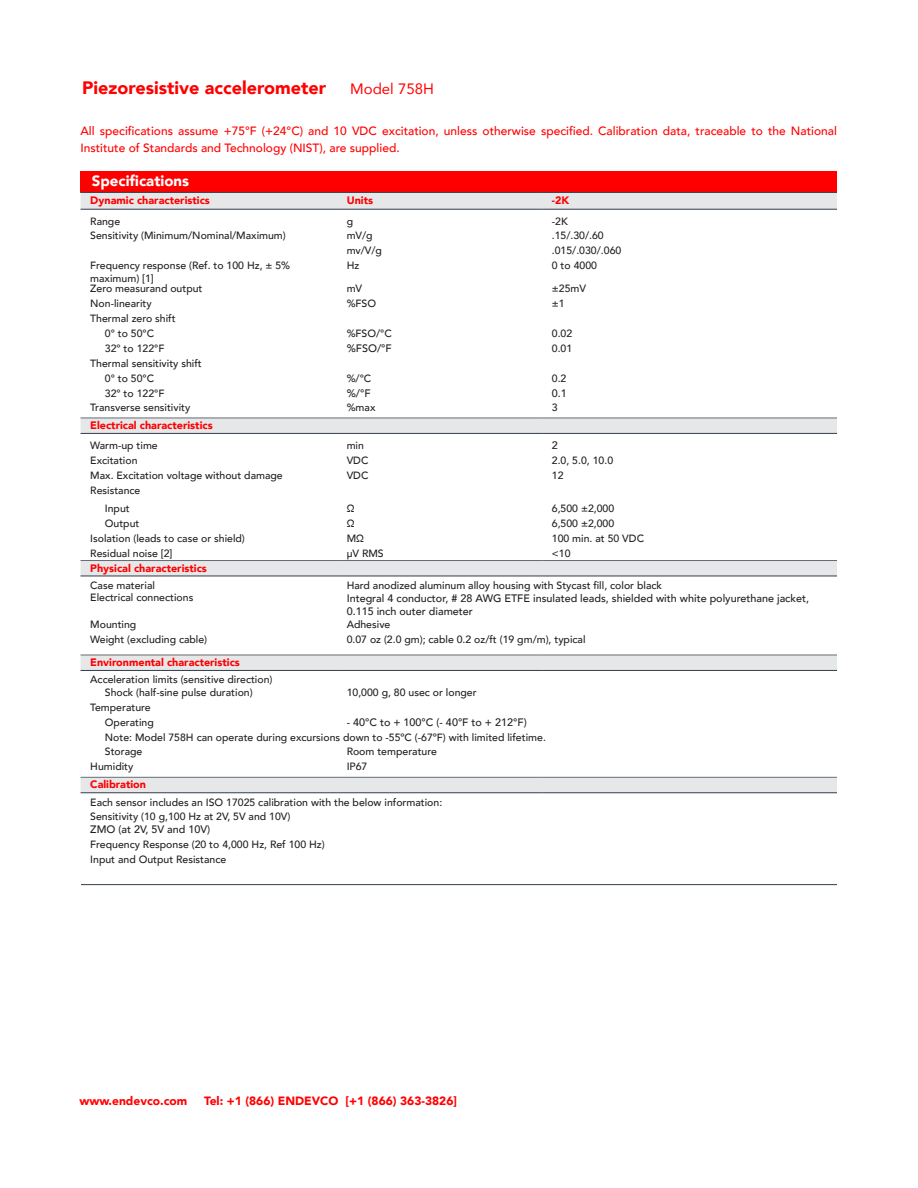
<style>
.page{position:relative;width:918px;height:1188px;background:#fff}
.page>*{position:absolute;margin:0;border:0;box-sizing:border-box;transform-origin:0 0}
.t1{font:900 18px "Avenir";color:#f00}
.t2{font:900 15px "Avenir";color:#fff}
.t3{font:500 12px/16.5px "Avenir";color:#f00}
.t4{font:900 12px "Avenir";color:#f00}
.t5{font:500 10.8px/12.9px "Avenir";color:#231f20}
.t6{font:900 10.8px "Avenir";color:#f00}
.t7{font:500 10.5px/14.9px "Avenir";color:#231f20}
.s1{color:#fff}
.s2{font-weight:400;font-size:15px}
</style>
<div class="page">
<div style="left:81px;top:171px;width:756px;height:21px;background:#f00"></div>
<div style="left:81px;top:193px;width:756px;height:16px;background:#e6e7e9"></div>
<svg style="left:81px;top:417px;width:756px;height:377px"></svg>
<hr style="left:81px;top:209px;width:256px;height:1px;background:#323d47">
<hr style="left:337px;top:209px;width:205px;height:1px;background:#323d47">
<hr style="left:81px;top:433px;width:256px;height:1px;background:#323d47">
<hr style="left:337px;top:433px;width:205px;height:1px;background:#323d47">
<hr style="left:81px;top:576px;width:256px;height:1px;background:#323d47">
<hr style="left:337px;top:576px;width:205px;height:1px;background:#323d47">
<hr style="left:542px;top:576px;width:295px;height:1px;background:#323d47">
<hr style="left:81px;top:670px;width:256px;height:1px;background:#323d47">
<hr style="left:337px;top:670px;width:205px;height:1px;background:#323d47">
<hr style="left:542px;top:209px;width:295px;height:1px;background:#323d47">
<hr style="left:542px;top:433px;width:295px;height:1px;background:#323d47">
<hr style="left:542px;top:670px;width:295px;height:1px;background:#323d47">
<hr style="left:81px;top:192px;width:256px;height:1px;background:#323d47">
<hr style="left:337px;top:192px;width:205px;height:1px;background:#323d47">
<hr style="left:542px;top:192px;width:295px;height:1px;background:#323d47">
<hr style="left:81px;top:418px;width:256px;height:1px;background:#696b74">
<hr style="left:337px;top:418px;width:205px;height:1px;background:#696b74">
<hr style="left:542px;top:418px;width:295px;height:1px;background:#696b74">
<hr style="left:81px;top:560px;width:256px;height:1px;background:#696b74">
<hr style="left:337px;top:560px;width:205px;height:1px;background:#696b74">
<hr style="left:542px;top:560px;width:295px;height:1px;background:#696b74">
<hr style="left:81px;top:655px;width:256px;height:1px;background:#696b74">
<hr style="left:337px;top:655px;width:205px;height:1px;background:#696b74">
<hr style="left:542px;top:655px;width:295px;height:1px;background:#696b74">
<hr style="left:81px;top:777px;width:256px;height:1px;background:#696b74">
<hr style="left:337px;top:777px;width:205px;height:1px;background:#696b74">
<hr style="left:542px;top:777px;width:295px;height:1px;background:#696b74">
<hr style="left:81px;top:792px;width:256px;height:1px;background:#323d47">
<hr style="left:337px;top:792px;width:205px;height:1px;background:#323d47">
<hr style="left:542px;top:792px;width:295px;height:1px;background:#323d47">
<hr style="left:81px;top:884px;width:756px;height:1px;background:#323d47">
<h1 class="t1" style="left:82px;top:80px;width:353px">Piezoresistive accelerometer <span class="s1">|</span> <span class="s2">Model 758H</span></h1>
<p class="t3" style="left:81px;top:122px;width:758px">All specifications assume +75°F (+24°C) and 10 VDC excitation, unless otherwise specified. Calibration data, traceable to the National<br>Institute of Standards and Technology (NIST), are supplied.</p>
<h2 class="t2" style="left:92px;top:168px;width:99px">Specifications</h2>
<p class="t6" style="left:90px;top:196px;width:121px">Dynamic characteristics</p>
<p class="t6" style="left:347px;top:196px;width:28px">Units</p>
<p class="t6" style="left:552px;top:196px;width:19px">-2K</p>
<p class="t7" style="left:90px;top:215px;width:31px">Range</p>
<p class="t7" style="left:347px;top:215px;width:8px">g</p>
<p class="t7" style="left:552px;top:215px;width:17px">-2K</p>
<p class="t7" style="left:90px;top:229px;width:197px">Sensitivity (Minimum/Nominal/Maximum)</p>
<p class="t7" style="left:347px;top:229px;width:28px">mV/g</p>
<p class="t7" style="left:552px;top:229px;width:53px">.15/.30/.60</p>
<p class="t7" style="left:347px;top:244px;width:37px">mv/V/g</p>
<p class="t7" style="left:552px;top:244px;width:71px">.015/.030/.060</p>
<p class="t7" style="left:90px;top:260px;width:201px;line-height:12.6px">Frequency response (Ref. to 100 Hz, ± 5% maximum) [1]</p>
<p class="t7" style="left:347px;top:259px;width:14px">Hz</p>
<p class="t7" style="left:552px;top:259px;width:47px">0 to 4000</p>
<p class="t7" style="left:90px;top:282px;width:114px">Zero measurand output</p>
<p class="t7" style="left:347px;top:282px;width:17px">mV</p>
<p class="t7" style="left:552px;top:282px;width:36px">±25mV</p>
<p class="t7" style="left:90px;top:297px;width:63px">Non-linearity</p>
<p class="t7" style="left:347px;top:297px;width:31px">%FSO</p>
<p class="t7" style="left:552px;top:297px;width:14px">±1</p>
<p class="t7" style="left:105px;top:312px;width:72px;text-indent:-15px">Thermal zero shift<br>0° to 50°C</p>
<p class="t7" style="left:347px;top:325px;width:47px">%FSO/°C</p>
<p class="t7" style="left:552px;top:327px;width:22px">0.02</p>
<p class="t7" style="left:105px;top:340px;width:61px">32° to 122°F</p>
<p class="t5" style="left:347px;top:341px;width:47px">%FSO/°F</p>
<p class="t7" style="left:552px;top:342px;width:22px">0.01</p>
<p class="t7" style="left:105px;top:357px;width:98px;text-indent:-15px">Thermal sensitivity shift<br>0° to 50°C</p>
<p class="t7" style="left:347px;top:370px;width:26px">%/°C</p>
<p class="t7" style="left:552px;top:372px;width:16px">0.2</p>
<p class="t7" style="left:105px;top:385px;width:61px">32° to 122°F</p>
<p class="t5" style="left:347px;top:386px;width:25px">%/°F</p>
<p class="t5" style="left:552px;top:388px;width:17px">0.1</p>
<p class="t7" style="left:90px;top:401px;width:102px">Transverse sensitivity</p>
<p class="t7" style="left:347px;top:401px;width:30px">%max</p>
<p class="t7" style="left:552px;top:401px;width:7px">3</p>
<p class="t6" style="left:90px;top:421px;width:124px">Electrical characteristics</p>
<p class="t7" style="left:90px;top:439px;width:69px">Warm-up time</p>
<p class="t7" style="left:347px;top:439px;width:19px">min</p>
<p class="t5" style="left:552px;top:440px;width:8px">2</p>
<p class="t7" style="left:90px;top:454px;width:49px">Excitation</p>
<p class="t7" style="left:347px;top:454px;width:23px">VDC</p>
<p class="t7" style="left:552px;top:454px;width:63px">2.0, 5.0, 10.0</p>
<p class="t7" style="left:90px;top:469px;width:194px">Max. Excitation voltage without damage</p>
<p class="t7" style="left:347px;top:469px;width:23px">VDC</p>
<p class="t7" style="left:552px;top:469px;width:13px">12</p>
<p class="t7" style="left:90px;top:482px;width:52px;line-height:18.3px;text-align:center">Resistance<br>Input</p>
<p class="t7" style="left:347px;top:500px;width:9px">Ω</p>
<p class="t7" style="left:552px;top:502px;width:64px">6,500 ±2,000</p>
<p class="t7" style="left:105px;top:517px;width:36px">Output</p>
<p class="t7" style="left:347px;top:515px;width:9px">Ω</p>
<p class="t7" style="left:552px;top:517px;width:64px">6,500 ±2,000</p>
<p class="t7" style="left:90px;top:532px;width:156px">Isolation (leads to case or shield)</p>
<p class="t7" style="left:347px;top:530px;width:19px">MΩ</p>
<p class="t7" style="left:552px;top:532px;width:94px">100 min. at 50 VDC</p>
<p class="t7" style="left:90px;top:547px;width:84px">Residual noise [2]</p>
<p class="t7" style="left:347px;top:547px;width:39px">µV RMS</p>
<p class="t7" style="left:552px;top:547px;width:20px">&lt;10</p>
<p class="t6" style="left:90px;top:563px;width:118px">Physical characteristics</p>
<p class="t7" style="left:90px;top:579px;width:66px">Case material</p>
<p class="t7" style="left:347px;top:577px;width:317px">Hard anodized aluminum alloy housing with Stycast fill, color black</p>
<p class="t7" style="left:90px;top:591px;width:105px">Electrical connections</p>
<p class="t5" style="left:347px;top:593px;width:464px">Integral 4 conductor, # 28 AWG ETFE insulated leads, shielded with white polyurethane jacket,<br>0.115 inch outer diameter</p>
<p class="t7" style="left:90px;top:618px;width:48px">Mounting</p>
<p class="t7" style="left:347px;top:618px;width:45px">Adhesive</p>
<p class="t7" style="left:90px;top:633px;width:118px">Weight (excluding cable)</p>
<p class="t7" style="left:347px;top:633px;width:240px">0.07 oz (2.0 gm); cable 0.2 oz/ft (19 gm/m), typical</p>
<p class="t6" style="left:90px;top:658px;width:151px">Environmental characteristics</p>
<p class="t7" style="left:90px;top:674px;width:184px;line-height:12.6px;text-align:center">Acceleration limits (sensitive direction)<br>Shock (half-sine pulse duration)</p>
<p class="t7" style="left:347px;top:686px;width:131px">10,000 g, 80 usec or longer</p>
<p class="t7" style="left:90px;top:701px;width:65px;text-align:right">Temperature<br>Operating</p>
<p class="t5" style="left:347px;top:715px;width:181px">- 40°C to + 100°C (- 40°F to + 212°F)</p>
<p class="t7" style="left:105px;top:731px;width:443px">Note: Model 758H can operate during excursions down to -55ºC (-67ºF) with limited lifetime.<br>Storage</p>
<p class="t7" style="left:347px;top:745px;width:92px">Room temperature</p>
<p class="t7" style="left:90px;top:760px;width:45px">Humidity</p>
<p class="t7" style="left:347px;top:760px;width:22px">IP67</p>
<p class="t6" style="left:90px;top:780px;width:57px">Calibration</p>
<p class="t7" style="left:90px;top:796px;width:354px">Each sensor includes an ISO 17025 calibration with the below information:<br>Sensitivity (10 g,100 Hz at 2V, 5V and 10V)</p>
<p class="t5" style="left:90px;top:824px;width:122px">ZMO (at 2V, 5V and 10V)</p>
<p class="t7" style="left:90px;top:838px;width:236px">Frequency Response (20 to 4,000 Hz, Ref 100 Hz)<br>Input and Output Resistance</p>
<p class="t4" style="left:80px;top:1095px;width:379px">www.endevco.com <span class="s1">|</span> Tel: +1 (866) ENDEVCO [+1 (866) 363-3826]</p>
</div>
